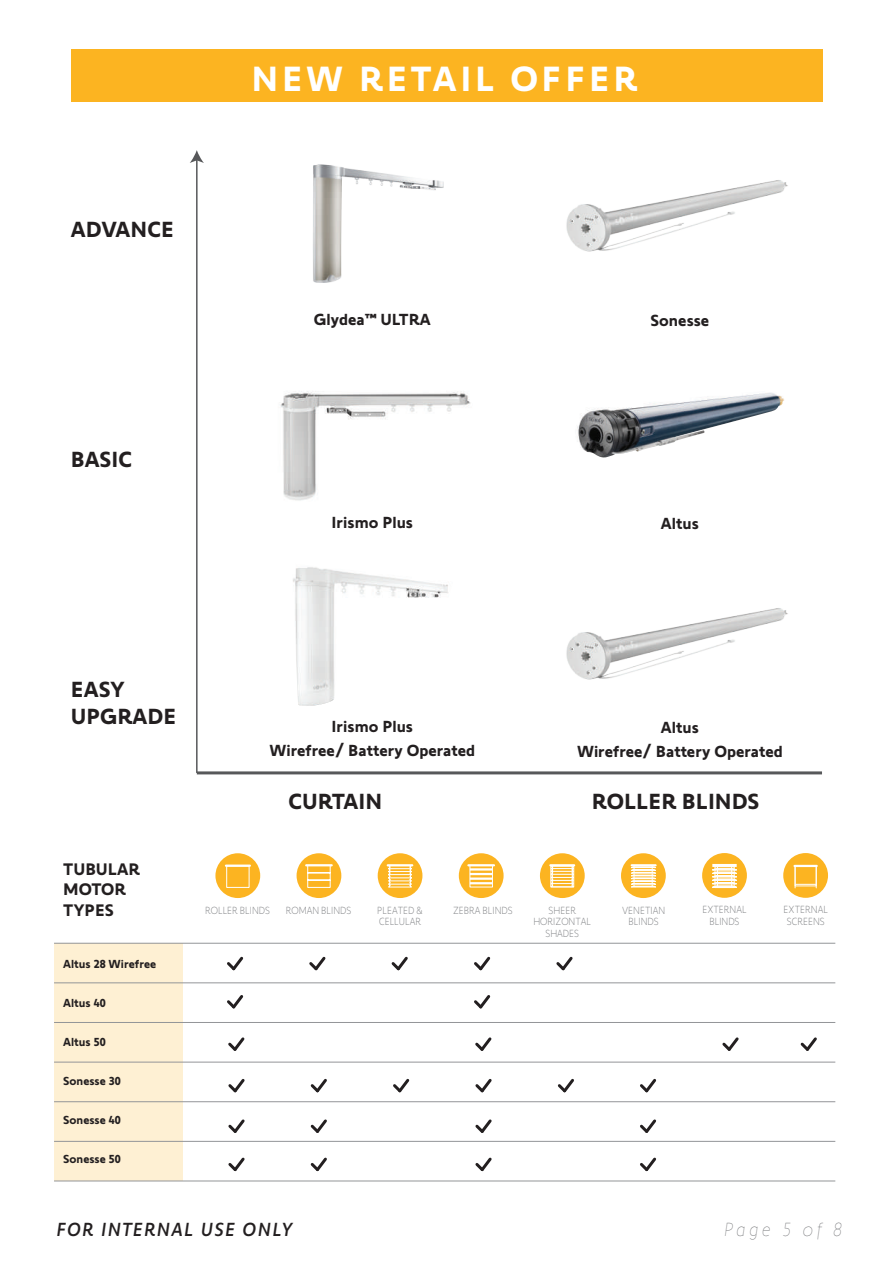
<style>
.page{position:relative;width:893px;height:1263px;background:#fff}
.page>*{position:absolute;margin:0;border:0;box-sizing:border-box;transform-origin:0 0}
.t1{font:700 36px "Somfy Sans";letter-spacing:.1em;color:#fff}
.t2{font:700 22.5px/27px "Somfy Sans";color:#231f20}
.t3{font:italic 500 19.5px "Somfy Sans";letter-spacing:.065em;color:#231f20}
.t4{font:italic 200 19.5px "Somfy Sans";letter-spacing:.19em;color:#6c6d70}
.t5{font:700 17.1px/20.5px "Somfy Sans";color:#231f20}
.t6{font:700 16.5px/24px "Somfy Sans";color:#231f20;text-align:center}
.t7{font:700 12px "Somfy Sans";color:#231f20}
.t8{font:300 10.65px/11.6px "Somfy Sans";color:#808285;text-align:center;scale:.9 1}
</style>
<div class="page">
<hr style="left:197px;top:771px;width:625px;height:3px;background:#57585a">
<hr style="left:196px;top:159px;width:2px;height:614px;background:#57585a">
<svg style="left:190px;top:150px;width:14px;height:13px"></svg>
<img style="left:313px;top:164px;width:131px;height:119px">
<div style="left:297px;top:853px;width:44px;height:45px;background:#fcb421;border-radius:50%"></div>
<svg style="left:307px;top:866px;width:24px;height:22px"></svg>
<hr style="left:306px;top:864px;width:26px;height:2px;background:#fff">
<svg style="left:459px;top:853px;width:45px;height:45px"></svg>
<div style="left:470px;top:865px;width:23px;height:22px;border:1px solid #fff"></div>
<hr style="left:468px;top:864px;width:26px;height:2px;background:#fff">
<hr style="left:470px;top:868px;width:22px;height:2px;background:#fff">
<hr style="left:470px;top:873px;width:22px;height:2px;background:#fff">
<hr style="left:470px;top:882px;width:22px;height:2px;background:#fff">
<hr style="left:470px;top:877px;width:22px;height:3px;background:#fff">
<div style="left:540px;top:853px;width:45px;height:45px;background:#fcb421;border-radius:50%"></div>
<svg style="left:550px;top:866px;width:22px;height:21px"></svg>
<hr style="left:550px;top:864px;width:24px;height:2px;background:#fff">
<div style="left:551px;top:866px;width:23px;height:21px;border:1px solid #fff"></div>
<div style="left:215px;top:853px;width:45px;height:45px;background:#fcb421;border-radius:50%"></div>
<div style="left:226px;top:866px;width:23px;height:22px;border:1px solid #fff"></div>
<hr style="left:226px;top:864px;width:24px;height:3px;background:#fff">
<div style="left:378px;top:853px;width:44px;height:45px;background:#fcb421;border-radius:50%"></div>
<hr style="left:388px;top:864px;width:24px;height:2px;background:#fff">
<svg style="left:387px;top:865px;width:26px;height:23px"></svg>
<div style="left:621px;top:853px;width:45px;height:45px;background:#fcb421;border-radius:50%"></div>
<hr style="left:632px;top:864px;width:24px;height:2px;background:#fff">
<svg style="left:631px;top:866px;width:25px;height:21px"></svg>
<div style="left:702px;top:853px;width:45px;height:45px;background:#fcb421;border-radius:50%"></div>
<div style="left:783px;top:853px;width:45px;height:45px;background:#fcb421;border-radius:50%"></div>
<svg style="left:797px;top:884px;width:17px;height:1px"></svg>
<div style="left:795px;top:866px;width:21px;height:22px;border:1px solid #fff"></div>
<hr style="left:794px;top:865px;width:23px;height:2px;background:#fff">
<hr style="left:712px;top:864px;width:25px;height:3px;background:#fff">
<svg style="left:712px;top:867px;width:25px;height:21px"></svg>
<div style="left:54px;top:943px;width:129px;height:238px;background:#fef0d3"></div>
<hr style="left:54px;top:943px;width:781px;height:1px;background:#939598">
<hr style="left:54px;top:982px;width:781px;height:1px;background:#939598">
<hr style="left:54px;top:1022px;width:781px;height:1px;background:#939598">
<hr style="left:54px;top:1062px;width:781px;height:1px;background:#939598">
<hr style="left:54px;top:1101px;width:781px;height:1px;background:#939598">
<hr style="left:54px;top:1141px;width:781px;height:1px;background:#939598">
<hr style="left:54px;top:1181px;width:781px;height:1px;background:#939598">
<svg style="left:228px;top:1079px;width:17px;height:14px"></svg>
<svg style="left:310px;top:1078px;width:17px;height:15px"></svg>
<svg style="left:393px;top:1078px;width:17px;height:15px"></svg>
<svg style="left:391px;top:956px;width:17px;height:15px"></svg>
<svg style="left:640px;top:1078px;width:17px;height:15px"></svg>
<svg style="left:557px;top:1078px;width:17px;height:15px"></svg>
<svg style="left:556px;top:956px;width:17px;height:15px"></svg>
<svg style="left:475px;top:1079px;width:17px;height:14px"></svg>
<svg style="left:228px;top:1119px;width:17px;height:14px"></svg>
<svg style="left:228px;top:1157px;width:17px;height:15px"></svg>
<svg style="left:228px;top:1037px;width:17px;height:14px"></svg>
<svg style="left:227px;top:956px;width:17px;height:15px"></svg>
<svg style="left:227px;top:995px;width:17px;height:14px"></svg>
<svg style="left:310px;top:1119px;width:17px;height:14px"></svg>
<svg style="left:310px;top:1157px;width:17px;height:15px"></svg>
<svg style="left:309px;top:956px;width:17px;height:15px"></svg>
<svg style="left:640px;top:1119px;width:17px;height:14px"></svg>
<svg style="left:640px;top:1157px;width:16px;height:15px"></svg>
<svg style="left:475px;top:1119px;width:17px;height:14px"></svg>
<svg style="left:475px;top:1157px;width:17px;height:15px"></svg>
<svg style="left:475px;top:1037px;width:17px;height:14px"></svg>
<svg style="left:800px;top:1037px;width:17px;height:14px"></svg>
<svg style="left:722px;top:1037px;width:17px;height:14px"></svg>
<svg style="left:474px;top:956px;width:17px;height:15px"></svg>
<svg style="left:474px;top:995px;width:17px;height:14px"></svg>
<img style="left:566px;top:180px;width:222px;height:72px">
<img style="left:280px;top:391px;width:191px;height:110px">
<img style="left:577px;top:392px;width:207px;height:66px">
<div style="left:71px;top:49px;width:751px;height:53px;background:#fcb421"></div>
<img style="left:566px;top:608px;width:222px;height:72px">
<img style="left:293px;top:567px;width:155px;height:139px">
<h2 class="t2" style="left:71px;top:213px;width:104px">ADVANCE</h2>
<h2 class="t2" style="left:71px;top:443px;width:63px">BASIC</h2>
<h1 class="t1" style="left:251px;top:50px;width:388px">NEW RETAIL OFFER</h1>
<h3 class="t6" style="left:314px;top:306px;width:118px">Glydea™ ULTRA</h3>
<h3 class="t6" style="left:650px;top:306px;width:60px">Sonesse</h3>
<h3 class="t6" style="left:331px;top:509px;width:83px">Irismo Plus</h3>
<h3 class="t6" style="left:661px;top:509px;width:40px">Altus</h3>
<h2 class="t2" style="left:71px;top:673px;width:107px">EASY<br>UPGRADE</h2>
<h3 class="t5" style="left:63px;top:857px;width:78px">TUBULAR<br>MOTOR<br>TYPES</h3>
<p class="t7" style="left:63px;top:954px;width:95px">Altus 28 Wirefree</p>
<p class="t7" style="left:63px;top:993px;width:44px">Altus 40</p>
<p class="t7" style="left:63px;top:1032px;width:44px">Altus 50</p>
<p class="t7" style="left:63px;top:1071px;width:59px">Sonesse 30</p>
<p class="t7" style="left:63px;top:1110px;width:59px">Sonesse 40</p>
<p class="t7" style="left:63px;top:1149px;width:59px">Sonesse 50</p>
<h3 class="t6" style="left:269px;top:713px;width:207px">Irismo Plus<br>Wirefree/ Battery Operated</h3>
<h3 class="t6" style="left:577px;top:713px;width:207px">Altus<br>Wirefree/ Battery Operated</h3>
<h2 class="t2" style="left:289px;top:785px;width:95px">CURTAIN</h2>
<h2 class="t2" style="left:592px;top:785px;width:169px">ROLLER BLINDS</h2>
<p class="t8" style="left:205px;top:903px;width:74px">ROLLER BLINDS</p>
<p class="t8" style="left:286px;top:903px;width:74px">ROMAN BLINDS</p>
<p class="t8" style="left:377px;top:903px;width:52px;text-align:left">PLEATED &amp;<br>CELLULAR</p>
<p class="t8" style="left:702px;top:903px;width:51px">EXTERNAL<br>BLINDS</p>
<p class="t8" style="left:784px;top:903px;width:51px;text-align:left">EXTERNAL<br>SCREENS</p>
<p class="t8" style="left:453px;top:903px;width:68px">ZEBRA BLINDS</p>
<p class="t8" style="left:533px;top:903px;width:66px">SHEER<br>HORIZONTAL<br>SHADES</p>
<p class="t8" style="left:622px;top:903px;width:49px">VENETIAN<br>BLINDS</p>
<h3 class="t3" style="left:56px;top:1214px;width:238px">FOR INTERNAL USE ONLY</h3>
<h3 class="t4" style="left:723px;top:1215px;width:120px">Page 5 of 8</h3>
</div>
